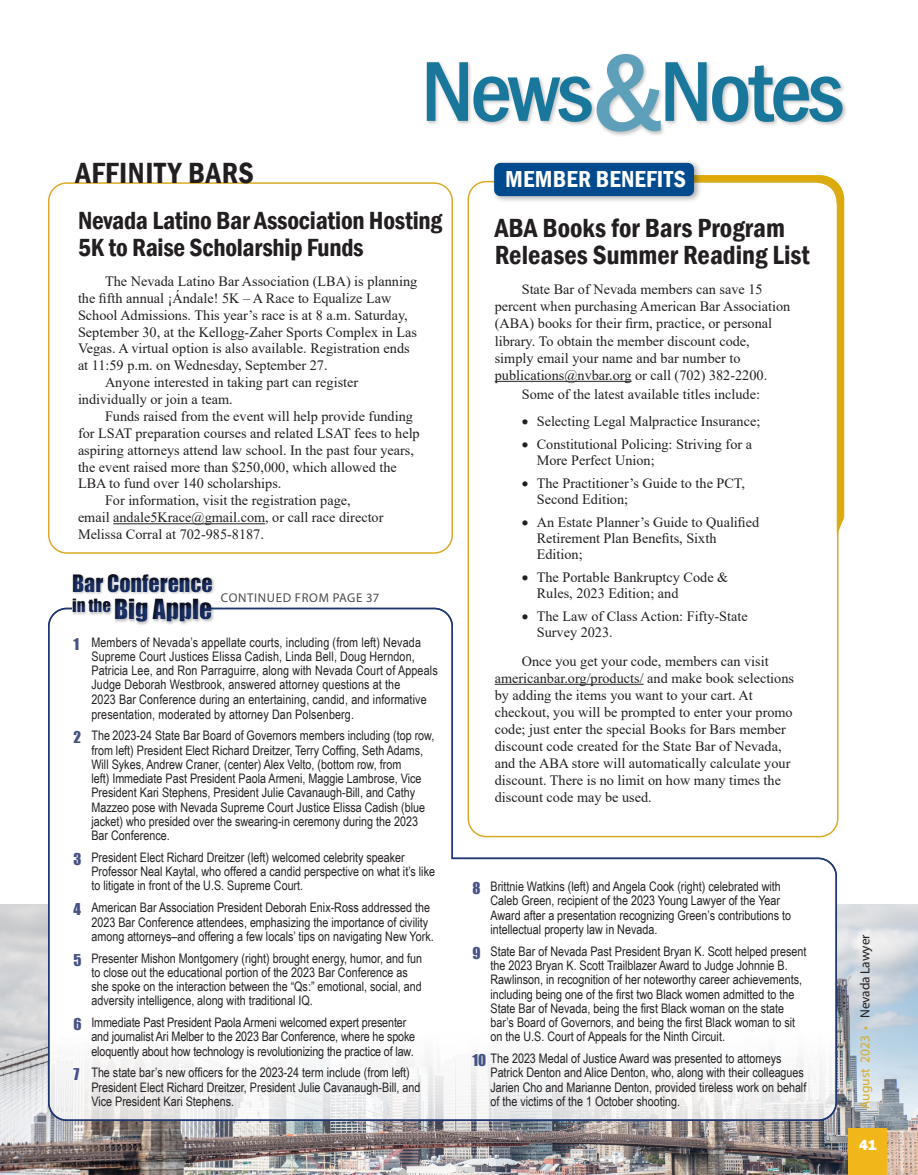
<style>
.page{position:relative;width:918px;height:1175px;background:#fff}
.page>*{position:absolute;margin:0;border:0;box-sizing:border-box;transform-origin:0 0}
.t1{font:500 condensed 87.9px "Franklin Gothic";letter-spacing:-.035em;color:#19779b;scale:1.06 1}
.t2{font:600 condensed 30px "Franklin Gothic";letter-spacing:.02em;color:#231f20}
.t3{font:600 condensed 27px/27px "Franklin Gothic";color:#231f20}
.t4{font:600 condensed 25.5px/27px "Franklin Gothic";letter-spacing:-.01em;color:#231f20}
.t5{font:25.5px "Impact";color:#1e3773}
.t6{font:600 condensed 23.7px "Franklin Gothic";letter-spacing:.01em;color:#fff}
.t7{font:22.05px "Impact";color:#1e3773}
.t8{font:800 15px "Franklin Gothic";color:#fff}
.t9{font:14.25px/17.1px "Times New Roman";color:#231f20}
.t10{font:13.35px "Myriad Pro";letter-spacing:-.01em;color:#231f20}
.t11{font:13.2px/14.2px "Arial Narrow";color:#231f20}
.t12{font:12.75px "Myriad Pro";letter-spacing:.05em;color:#4b4c4d}
.s1{font-size:112.2px;color:#5ea0b9}
.s2{font-family:"Impact";font-size:15px;color:#465185}
.s3{font-size:13.5px;color:#d9ab26}
.s4{color:#d9ab26}
</style>
<div class="page">
<img style="left:0;top:904px;width:918px;height:270px">
<svg style="left:47px;top:607px;width:791px;height:514px"></svg>
<svg style="left:702px;top:175px;width:142px;height:361px"></svg>
<div style="left:468px;top:181px;width:370px;height:656px;border:2px solid #d9ab26;border-radius:18px"></div>
<div style="left:491px;top:159px;width:211px;height:44px;background:#231f20;opacity:.37"></div>
<div style="left:494px;top:163px;width:200px;height:33px;background:#004a8d;border-radius:6px"></div>
<hr style="left:495px;top:381px;width:136px;height:1px;background:#231f20">
<hr style="left:495px;top:684px;width:149px;height:1px;background:#231f20">
<div style="left:849px;top:1128px;width:38px;height:46px;background:#f1b61a"></div>
<div style="left:425px;top:52px;width:423px;height:85px;background:#231f20;opacity:.27"></div>
<div style="left:48px;top:182px;width:405px;height:372px;border:2px solid #d9ab26;border-radius:18px"></div>
<hr style="left:113px;top:523px;width:152px;height:1px;background:#231f20">
<div style="left:69px;top:565px;width:175px;height:63px;background:#231f20;opacity:.75"></div>
<p class="t2" style="left:75px;top:153px;width:180px">AFFINITY BARS</p>
<p class="t1" style="left:421px;top:34px;width:400px">News<span class="s1">&amp;</span>Notes</p>
<p class="t6" style="left:505px;top:163px;width:182px">MEMBER BENEFITS</p>
<p class="t4" style="left:78px;top:206px;width:366px">Nevada Latino Bar Association Hosting<br>5K to Raise Scholarship Funds</p>
<p class="t9" style="left:78px;top:272px;width:341px;text-indent:27px">The Nevada Latino Bar Association (LBA) is planning the fifth annual ¡Ándale! 5K – A Race to Equalize Law School Admissions. This year’s race is at 8 a.m. Saturday, September 30, at the Kellogg-Zaher Sports Complex in Las Vegas. A virtual option is also available. Registration ends at 11:59 p.m. on Wednesday, September 27.</p>
<p class="t9" style="left:78px;top:373px;width:282px;text-indent:27px">Anyone interested in taking part can register individually or join a team.</p>
<p class="t9" style="left:78px;top:407px;width:343px;text-indent:27px">Funds raised from the event will help provide funding for LSAT preparation courses and related LSAT fees to help aspiring attorneys attend law school. In the past four years, the event raised more than $250,000, which allowed the LBA to fund over 140 scholarships.</p>
<p class="t9" style="left:78px;top:492px;width:307px;text-indent:27px">For information, visit the registration page, email andale5Krace@gmail.com, or call race director<br>Melissa Corral at 702-985-8187.</p>
<h3 class="t7" style="left:72px;top:566px;width:142px">Bar Conference</h3>
<h3 class="t5" style="left:72px;top:589px;width:142px"><sup>in</sup> <sup>the</sup> Big Apple</h3>
<p class="t12" style="left:221px;top:589px;width:160px">CONTINUED FROM PAGE 37</p>
<p class="t11" style="left:91px;top:634px;width:348px;text-indent:-18px"><span class="s2">1</span> Members of Nevada’s appellate courts, including (from left) Nevada Supreme Court Justices Elissa Cadish, Linda Bell, Doug Herndon, Patricia Lee, and Ron Parraguirre, along with Nevada Court of Appeals Judge Deborah Westbrook, answered attorney questions at the<br>2023 Bar Conference during an entertaining, candid, and informative presentation, moderated by attorney Dan Polsenberg.</p>
<p class="t11" style="left:91px;top:728px;width:345px;text-indent:-18px"><span class="s2">2</span> The 2023-24 State Bar Board of Governors members including (top row, from left) President Elect Richard Dreitzer, Terry Coffing, Seth Adams, Will Sykes, Andrew Craner, (center) Alex Velto, (bottom row, from<br>left) Immediate Past President Paola Armeni, Maggie Lambrose, Vice President Kari Stephens, President Julie Cavanaugh-Bill, and Cathy Mazzeo pose with Nevada Supreme Court Justice Elissa Cadish (blue jacket) who presided over the swearing-in ceremony during the 2023<br>Bar Conference.</p>
<p class="t11" style="left:91px;top:849px;width:345px;text-indent:-18px"><span class="s2">3</span> President Elect Richard Dreitzer (left) welcomed celebrity speaker<br>Professor Neal Kaytal, who offered a candid perspective on what it’s like to litigate in front of the U.S. Supreme Court.</p>
<p class="t11" style="left:91px;top:900px;width:344px;text-indent:-18px"><span class="s2">4</span> American Bar Association President Deborah Enix-Ross addressed the<br>2023 Bar Conference attendees, emphasizing the importance of civility among attorneys–and offering a few locals’ tips on navigating New York.</p>
<p class="t11" style="left:91px;top:950px;width:332px;text-indent:-18px"><span class="s2">5</span> Presenter Mishon Montgomery (right) brought energy, humor, and fun to close out the educational portion of the 2023 Bar Conference as she spoke on the interaction between the “Qs:” emotional, social, and adversity intelligence, along with traditional IQ.</p>
<p class="t11" style="left:91px;top:1014px;width:325px;text-indent:-18px"><span class="s2">6</span> Immediate Past President Paola Armeni welcomed expert presenter and journalist Ari Melber to the 2023 Bar Conference, where he spoke eloquently about how technology is revolutionizing the practice of law.</p>
<p class="t11" style="left:91px;top:1065px;width:331px;text-indent:-18px"><span class="s2">7</span> The state bar’s new officers for the 2023-24 term include (from left)<br>President Elect Richard Dreitzer, President Julie Cavanaugh-Bill, and<br>Vice President Kari Stephens.</p>
<p class="t3" style="left:495px;top:214px;width:317px">ABA Books for Bars Program<br>Releases Summer Reading List</p>
<p class="t9" style="left:495px;top:280px;width:297px;text-indent:27px">State Bar of Nevada members can save 15 percent when purchasing American Bar Association (ABA) books for their firm, practice, or personal library. To obtain the member discount code, simply email your name and bar number to publications@nvbar.org or call (702) 382-2200.</p>
<p class="t9" style="left:522px;top:385px;width:240px">Some of the latest available titles include:</p>
<p class="t9" style="left:522px;top:412px;width:240px">• Selecting Legal Malpractice Insurance;</p>
<p class="t9" style="left:537px;top:435px;width:217px;line-height:16.4px;text-indent:-15px">• Constitutional Policing: Striving for a<br>More Perfect Union;</p>
<p class="t9" style="left:537px;top:474px;width:210px;line-height:16.4px;text-indent:-15px">• The Practitioner’s Guide to the PCT,<br>Second Edition;</p>
<p class="t9" style="left:537px;top:513px;width:224px;line-height:16.4px;text-indent:-15px">• An Estate Planner’s Guide to Qualified<br>Retirement Plan Benefits, Sixth<br>Edition;</p>
<p class="t9" style="left:537px;top:568px;width:193px;line-height:16.4px;text-indent:-15px">• The Portable Bankruptcy Code &amp;<br>Rules, 2023 Edition; and</p>
<p class="t9" style="left:537px;top:607px;width:212px;line-height:16.4px;text-indent:-15px">• The Law of Class Action: Fifty-State<br>Survey 2023.</p>
<p class="t9" style="left:495px;top:652px;width:301px;text-indent:27px">Once you get your code, members can visit americanbar.org/products/ and make book selections by adding the items you want to your cart. At checkout, you will be prompted to enter your promo code; just enter the special Books for Bars member discount code created for the State Bar of Nevada, and the ABA store will automatically calculate your discount. There is no limit on how many times the discount code may be used.</p>
<p class="t11" style="left:490px;top:879px;width:302px;text-indent:-18px"><span class="s2">8</span> Brittnie Watkins (left) and Angela Cook (right) celebrated with Caleb Green, recipient of the 2023 Young Lawyer of the Year Award after a presentation recognizing Green’s contributions to intellectual property law in Nevada.</p>
<p class="t11" style="left:490px;top:943px;width:317px;text-indent:-18px"><span class="s2">9</span> State Bar of Nevada Past President Bryan K. Scott helped present the 2023 Bryan K. Scott Trailblazer Award to Judge Johnnie B.<br>Rawlinson, in recognition of her noteworthy career achievements, including being one of the first two Black women admitted to the State Bar of Nevada, being the first Black woman on the state bar’s Board of Governors, and being the first Black woman to sit on the U.S. Court of Appeals for the Ninth Circuit.</p>
<p class="t11" style="left:490px;top:1050px;width:317px;text-indent:-18px"><span class="s2">10</span> The 2023 Medal of Justice Award was presented to attorneys Patrick Denton and Alice Denton, who, along with their colleagues Jarien Cho and Marianne Denton, provided tireless work on behalf of the victims of the 1 October shooting.</p>
<p class="t10" style="left:857px;top:1108px;width:176px;rotate:-90deg"><span class="s3">August 2023</span> <span class="s4">•</span> Nevada Lawyer</p>
<p class="t8" style="left:859px;top:1135px;width:19px">41</p>
</div>
